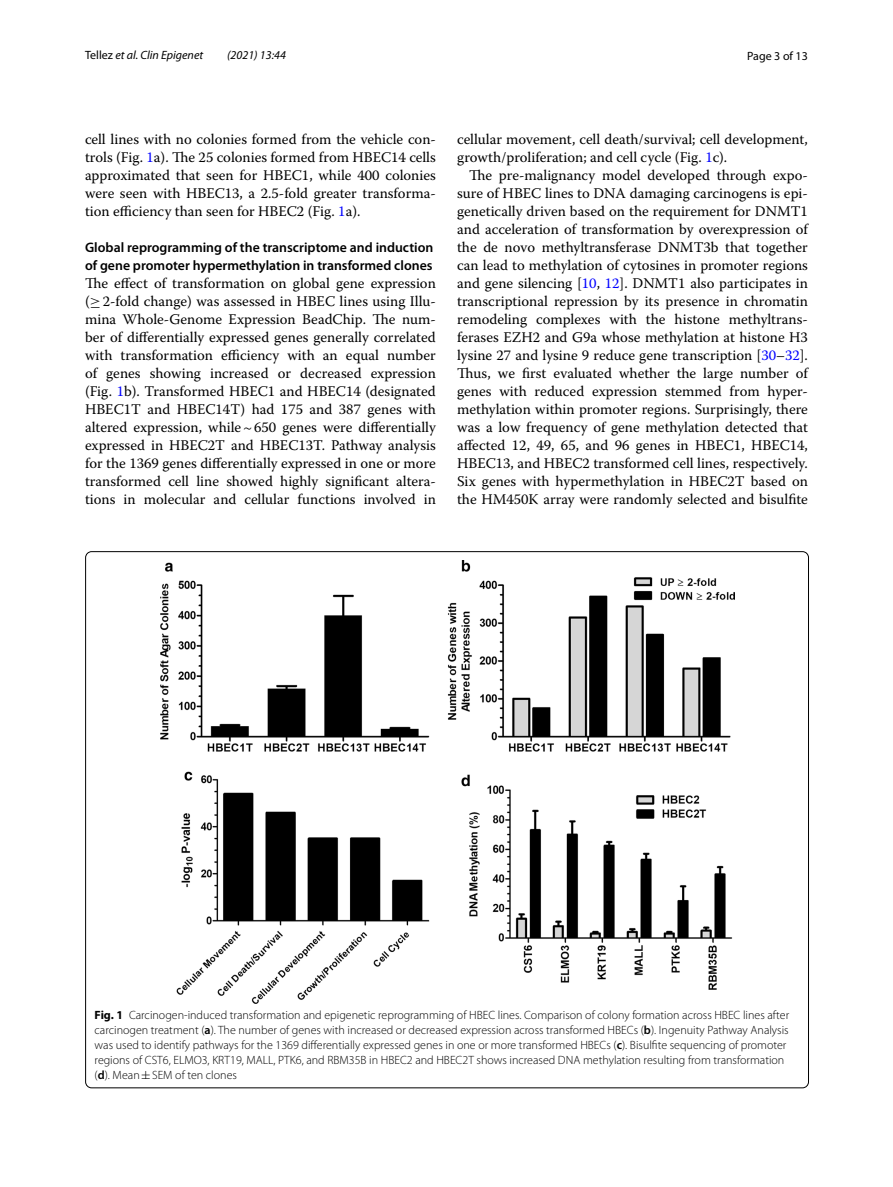
<style>
.page{position:relative;width:893px;height:1187px;background:#fff}
.page>*{position:absolute;margin:0;border:0;box-sizing:border-box;transform-origin:0 0}
.t1{font:14.7px/18px "Warnock Pro";color:#000;text-align:justify}
.t2{font:600 13.8px/18px "Myriad Pro";color:#000}
.t3{font:300 12px/15px "Myriad Pro";color:#000}
.t4{font:italic 12px "Myriad Pro";color:#000}
.t5{font:12px "Myriad Pro";color:#000}
.s1{font-style:normal}
.s2{color:#00f}
.s3{font-family:"MTSY"}
.s4{font-weight:700}
.s5{font-weight:600}
.s6{font-family:"MTSY";font-weight:400}
</style>
<div class="page">
<img style="left:160px;top:560px;width:574px;height:443px">
<p class="t4" style="left:85px;top:48px;width:120px"><span class="s1">Tellez</span> et al. Clin Epigenet</p>
<p class="t4" style="left:227px;top:48px;width:60px">(2021) 13:44</p>
<p class="t5" style="left:747px;top:48px;width:62px">Page 3 of 13</p>
<p class="t1" style="left:85px;top:130px;width:352px">cell lines with no colonies formed from the vehicle con&shy;trols (Fig. <span class="s2">1</span>a). The 25 colonies formed from HBEC14 cells approximated that seen for HBEC1, while 400 colonies were seen with HBEC13, a 2.5-fold greater transforma&shy;tion efficiency than seen for HBEC2 (Fig. <span class="s2">1</span>a).</p>
<p class="t2" style="left:85px;top:238px;width:350px">Global reprogramming of the transcriptome and induction of gene promoter hypermethylation in transformed clones</p>
<p class="t1" style="left:85px;top:274px;width:352px">The effect of transformation on global gene expression (<span class="s3">≥</span>2-fold change) was assessed in HBEC lines using Illu&shy;mina Whole-Genome Expression BeadChip. The num&shy;ber of differentially expressed genes generally correlated with transformation efficiency with an equal number of genes showing increased or decreased expression (Fig. <span class="s2">1</span>b). Transformed HBEC1 and HBEC14 (designated HBEC1T and HBEC14T) had 175 and 387 genes with altered expression, while~650 genes were differentially expressed in HBEC2T and HBEC13T. Pathway analysis for the 1369 genes differentially expressed in one or more transformed cell line showed highly significant altera&shy;tions in molecular and cellular functions involved in</p>
<p class="t1" style="left:457px;top:130px;width:352px">cellular movement, cell death/survival; cell development, growth/proliferation; and cell cycle (Fig. <span class="s2">1</span>c).</p>
<p class="t1" style="left:457px;top:166px;width:352px;text-indent:12px">The pre-malignancy model developed through expo&shy;sure of HBEC lines to DNA damaging carcinogens is epi&shy;genetically driven based on the requirement for DNMT1 and acceleration of transformation by overexpression of the de novo methyltransferase DNMT3b that together can lead to methylation of cytosines in promoter regions and gene silencing [<span class="s2">10</span>, <span class="s2">12</span>]. DNMT1 also participates in transcriptional repression by its presence in chromatin remodeling complexes with the histone methyltrans&shy;ferases EZH2 and G9a whose methylation at histone H3 lysine 27 and lysine 9 reduce gene transcription [<span class="s2">30</span>–<span class="s2">32</span>].<br>Thus, we first evaluated whether the large number of genes with reduced expression stemmed from hyper&shy;methylation within promoter regions. Surprisingly, there was a low frequency of gene methylation detected that affected 12, 49, 65, and 96 genes in HBEC1, HBEC14, HBEC13, and HBEC2 transformed cell lines, respectively.<br>Six genes with hypermethylation in HBEC2T based on the HM450K array were randomly selected and bisulfite</p>
<p class="t3" style="left:95px;top:1007px;width:696px"><span class="s4">Fig. 1</span> Carcinogen-induced transformation and epigenetic reprogramming of HBEC lines. Comparison of colony formation across HBEC lines after carcinogen treatment (<span class="s5">a</span>). The number of genes with increased or decreased expression across transformed HBECs (<span class="s5">b</span>). Ingenuity Pathway Analysis was used to identify pathways for the 1369 differentially expressed genes in one or more transformed HBECs (<span class="s5">c</span>). Bisulfite sequencing of promoter regions of CST6, ELMO3, KRT19, MALL, PTK6, and RBM35B in HBEC2 and HBEC2T shows increased DNA methylation resulting from transformation (<span class="s5">d</span>). Mean<span class="s6">±</span>SEM of ten clones</p>
</div>
